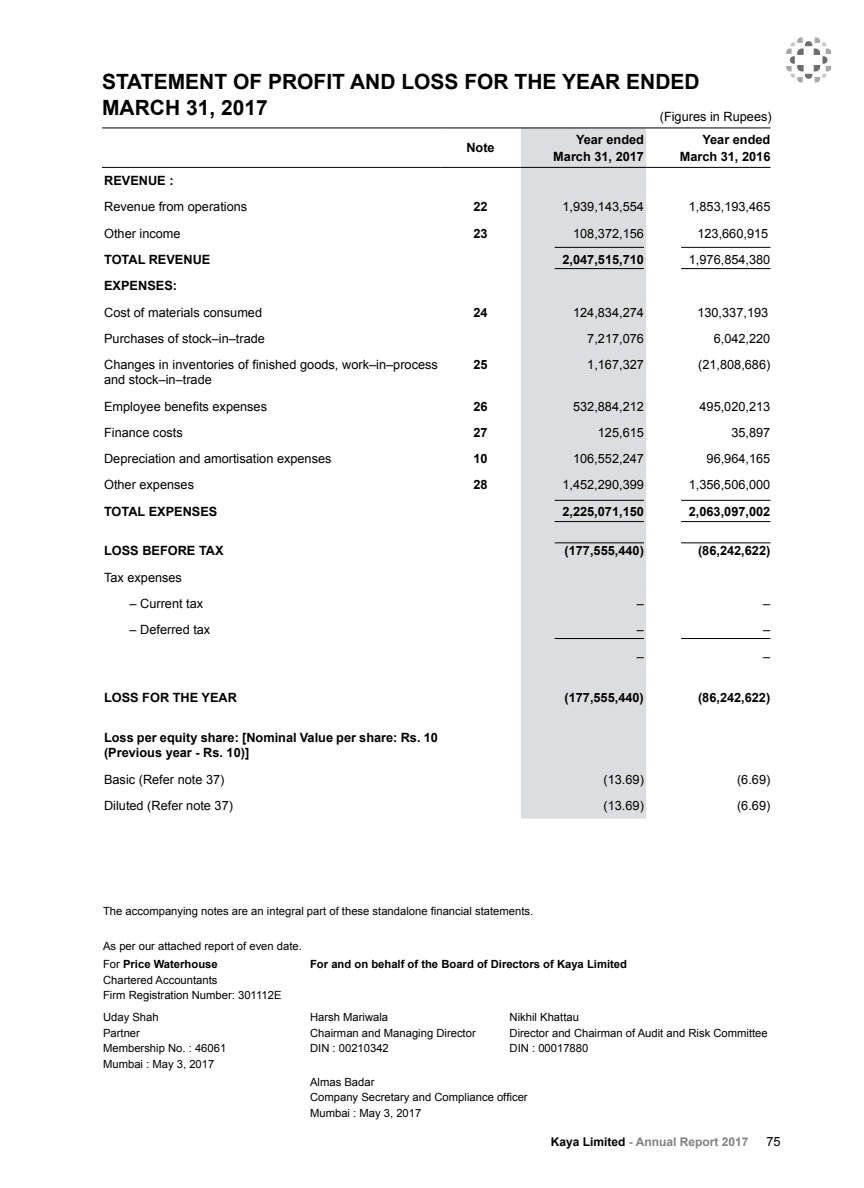
<style>
.page{position:relative;width:864px;height:1188px;background:#fff}
.page>*{position:absolute;margin:0;border:0;box-sizing:border-box;transform-origin:0 0}
.t1{font:700 21px/25.2px "Arial";color:#000}
.t2{font:12.75px/15px "Arial";color:#000}
.t3{font:700 12.75px/17.4px "Arial";color:#000;text-align:right}
.t4{font:700 12px "Arial";color:#808285}
.t5{font:11.25px/15.6px "Arial";color:#000}
.t6{font:700 11.25px "Arial";color:#000}
.s1{font-weight:700}
.s2{color:#000}
</style>
<div class="page">
<svg style="left:786px;top:37px;width:45px;height:46px"></svg>
<div style="left:521px;top:129px;width:125px;height:690px;background:#dcddde"></div>
<hr style="left:102px;top:128px;width:338px;height:1px;background:#000">
<hr style="left:440px;top:128px;width:81px;height:1px;background:#000">
<hr style="left:521px;top:128px;width:125px;height:1px;background:#000">
<hr style="left:646px;top:128px;width:124px;height:1px;background:#000">
<hr style="left:102px;top:167px;width:338px;height:1px;background:#000">
<hr style="left:440px;top:167px;width:81px;height:1px;background:#000">
<hr style="left:521px;top:167px;width:125px;height:1px;background:#000">
<hr style="left:646px;top:167px;width:124px;height:1px;background:#000">
<hr style="left:681px;top:247px;width:89px;height:1px;background:#000">
<hr style="left:555px;top:247px;width:89px;height:1px;background:#000">
<hr style="left:681px;top:268px;width:89px;height:1px;background:#000">
<hr style="left:555px;top:268px;width:89px;height:1px;background:#000">
<hr style="left:681px;top:500px;width:89px;height:1px;background:#000">
<hr style="left:555px;top:500px;width:89px;height:1px;background:#000">
<hr style="left:681px;top:521px;width:89px;height:1px;background:#000">
<hr style="left:555px;top:521px;width:89px;height:1px;background:#000">
<hr style="left:681px;top:542px;width:89px;height:1px;background:#000">
<hr style="left:555px;top:542px;width:89px;height:1px;background:#000">
<hr style="left:681px;top:638px;width:89px;height:1px;background:#000">
<hr style="left:555px;top:638px;width:89px;height:1px;background:#000">
<h1 class="t1" style="left:102px;top:70px;width:599px">STATEMENT OF PROFIT AND LOSS FOR THE YEAR ENDED<br>MARCH 31, 2017</h1>
<p class="t2" style="left:660px;top:109px;width:113px">(Figures in Rupees)</p>
<p class="t3" style="left:466px;top:140px;width:30px">Note</p>
<p class="t3" style="left:553px;top:131px;width:92px">Year ended<br>March 31, 2017</p>
<p class="t3" style="left:680px;top:131px;width:92px">Year ended<br>March 31, 2016</p>
<p class="t3" style="left:104px;top:172px;width:71px">REVENUE :</p>
<p class="t2" style="left:104px;top:200px;width:145px">Revenue from operations</p>
<p class="t3" style="left:473px;top:199px;width:16px">22</p>
<p class="t2" style="left:562px;top:200px;width:83px">1,939,143,554</p>
<p class="t2" style="left:689px;top:200px;width:83px">1,853,193,465</p>
<p class="t2" style="left:104px;top:226px;width:78px">Other income</p>
<p class="t3" style="left:473px;top:225px;width:16px">23</p>
<p class="t2" style="left:573px;top:226px;width:72px">108,372,156</p>
<p class="t2" style="left:697px;top:226px;width:72px">123,660,915</p>
<p class="t3" style="left:104px;top:251px;width:108px">TOTAL REVENUE</p>
<p class="t3" style="left:562px;top:251px;width:83px">2,047,515,710</p>
<p class="t2" style="left:689px;top:252px;width:83px">1,976,854,380</p>
<p class="t3" style="left:104px;top:278px;width:74px">EXPENSES:</p>
<p class="t2" style="left:104px;top:305px;width:160px">Cost of materials consumed</p>
<p class="t3" style="left:473px;top:304px;width:16px">24</p>
<p class="t2" style="left:573px;top:305px;width:72px">124,834,274</p>
<p class="t2" style="left:697px;top:305px;width:72px">130,337,193</p>
<p class="t2" style="left:104px;top:331px;width:162px">Purchases of stock–in–trade</p>
<p class="t2" style="left:587px;top:331px;width:58px">7,217,076</p>
<p class="t2" style="left:714px;top:331px;width:58px">6,042,220</p>
<p class="t2" style="left:104px;top:357px;width:335px">Changes in inventories of finished goods, work–in–process and stock–in–trade</p>
<p class="t3" style="left:473px;top:356px;width:16px">25</p>
<p class="t2" style="left:587px;top:357px;width:58px">1,167,327</p>
<p class="t2" style="left:698px;top:357px;width:74px">(21,808,686)</p>
<p class="t2" style="left:104px;top:399px;width:164px">Employee benefits expenses</p>
<p class="t3" style="left:473px;top:398px;width:16px">26</p>
<p class="t2" style="left:573px;top:399px;width:72px">532,884,212</p>
<p class="t2" style="left:699px;top:399px;width:72px">495,020,213</p>
<p class="t2" style="left:104px;top:425px;width:80px">Finance costs</p>
<p class="t3" style="left:473px;top:424px;width:16px">27</p>
<p class="t2" style="left:598px;top:425px;width:48px">125,615</p>
<p class="t2" style="left:731px;top:425px;width:40px">35,897</p>
<p class="t2" style="left:104px;top:451px;width:229px">Depreciation and amortisation expenses</p>
<p class="t3" style="left:473px;top:450px;width:16px">10</p>
<p class="t2" style="left:573px;top:451px;width:72px">106,552,247</p>
<p class="t2" style="left:707px;top:451px;width:65px">96,964,165</p>
<p class="t2" style="left:104px;top:478px;width:92px">Other expenses</p>
<p class="t3" style="left:473px;top:477px;width:16px">28</p>
<p class="t2" style="left:562px;top:478px;width:83px">1,452,290,399</p>
<p class="t2" style="left:689px;top:478px;width:83px">1,356,506,000</p>
<p class="t3" style="left:104px;top:503px;width:115px">TOTAL EXPENSES</p>
<p class="t3" style="left:562px;top:503px;width:83px">2,225,071,150</p>
<p class="t3" style="left:689px;top:503px;width:83px">2,063,097,002</p>
<p class="t3" style="left:104px;top:543px;width:121px">LOSS BEFORE TAX</p>
<p class="t3" style="left:565px;top:543px;width:81px">(177,555,440)</p>
<p class="t3" style="left:698px;top:543px;width:74px">(86,242,622)</p>
<p class="t2" style="left:104px;top:570px;width:79px">Tax expenses</p>
<p class="t2" style="left:130px;top:596px;width:75px">– Current tax</p>
<p class="t2" style="left:637px;top:596px;width:9px">–</p>
<p class="t2" style="left:763px;top:596px;width:9px">–</p>
<p class="t2" style="left:130px;top:623px;width:82px">– Deferred tax</p>
<p class="t2" style="left:637px;top:623px;width:9px">–</p>
<p class="t2" style="left:763px;top:623px;width:9px">–</p>
<p class="t2" style="left:637px;top:649px;width:9px">–</p>
<p class="t2" style="left:763px;top:649px;width:9px">–</p>
<p class="t3" style="left:104px;top:690px;width:134px">LOSS FOR THE YEAR</p>
<p class="t3" style="left:565px;top:690px;width:81px">(177,555,440)</p>
<p class="t3" style="left:698px;top:690px;width:74px">(86,242,622)</p>
<p class="t3" style="left:104px;top:730px;width:335px;line-height:15.3px;text-align:left">Loss per equity share: [Nominal Value per share: Rs. 10 (Previous year - Rs. 10)]</p>
<p class="t2" style="left:104px;top:772px;width:122px">Basic (Refer note 37)</p>
<p class="t2" style="left:604px;top:772px;width:42px">(13.69)</p>
<p class="t2" style="left:737px;top:772px;width:35px">(6.69)</p>
<p class="t2" style="left:104px;top:798px;width:130px">Diluted (Refer note 37)</p>
<p class="t2" style="left:604px;top:798px;width:42px">(13.69)</p>
<p class="t2" style="left:737px;top:798px;width:35px">(6.69)</p>
<p class="t5" style="left:103px;top:904px;width:432px">The accompanying notes are an integral part of these standalone financial statements.</p>
<p class="t5" style="left:103px;top:937px;width:200px;line-height:17.7px">As per our attached report of even date.<br>For <span class="s1">Price Waterhouse</span></p>
<p class="t6" style="left:310px;top:957px;width:318px">For and on behalf of the Board of Directors of Kaya Limited</p>
<p class="t5" style="left:103px;top:972px;width:180px">Chartered Accountants<br>Firm Registration Number: 301112E</p>
<p class="t5" style="left:103px;top:1010px;width:57px">Uday Shah</p>
<p class="t5" style="left:310px;top:1010px;width:80px">Harsh Mariwala</p>
<p class="t5" style="left:510px;top:1010px;width:71px">Nikhil Khattau</p>
<p class="t5" style="left:103px;top:1025px;width:38px">Partner</p>
<p class="t5" style="left:310px;top:1025px;width:167px">Chairman and Managing Director</p>
<p class="t5" style="left:510px;top:1025px;width:260px">Director and Chairman of Audit and Risk Committee</p>
<p class="t5" style="left:103px;top:1041px;width:125px">Membership No. : 46061</p>
<p class="t5" style="left:310px;top:1041px;width:80px">DIN : 00210342</p>
<p class="t5" style="left:510px;top:1041px;width:80px">DIN : 00017880</p>
<p class="t5" style="left:103px;top:1056px;width:113px">Mumbai : May 3, 2017</p>
<p class="t5" style="left:310px;top:1074px;width:219px">Almas Badar<br>Company Secretary and Compliance officer<br>Mumbai : May 3, 2017</p>
<p class="t4" style="left:551px;top:1134px;width:199px"><span class="s2">Kaya Limited</span> - Annual Report 2017</p>
<p class="t2" style="left:766px;top:1135px;width:16px">75</p>
</div>
